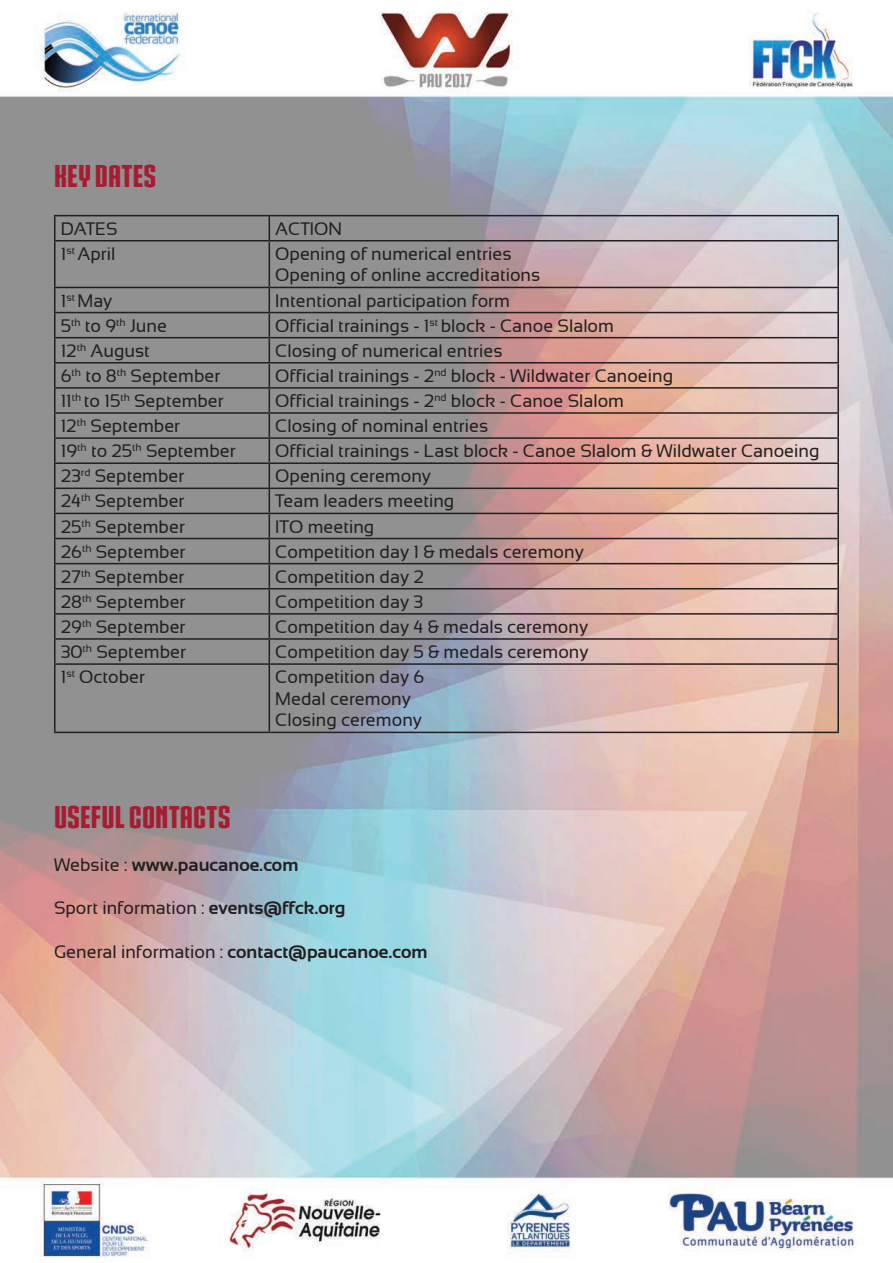
<style>
.page{position:relative;width:893px;height:1263px;background:#fff}
.page>*{position:absolute;margin:0;border:0;box-sizing:border-box;transform-origin:0 0}
.t1{font:30px "IRONMANOFWAR002 NCV";color:#a61d32}
.t2{font:18px/21.6px "Sansation";color:#231f20}
.t3{font:700 18px "Sansation";color:#231f20}
.s1{font-weight:400}
.s2{font-weight:700}
</style>
<div class="page">
<img style="left:0;top:11px;width:893px;height:1246px">
<hr style="left:54px;top:215px;width:215px;height:1px;background:#231f20">
<hr style="left:54px;top:216px;width:2px;height:24px;background:#231f20">
<hr style="left:269px;top:215px;width:570px;height:1px;background:#231f20">
<svg style="left:269px;top:216px;width:1px;height:24px"></svg>
<hr style="left:837px;top:216px;width:2px;height:24px;background:#231f20">
<hr style="left:54px;top:240px;width:215px;height:1px;background:#231f20">
<hr style="left:54px;top:241px;width:2px;height:46px;background:#231f20">
<hr style="left:269px;top:240px;width:570px;height:1px;background:#231f20">
<hr style="left:269px;top:241px;width:1px;height:46px;background:#231f20">
<hr style="left:837px;top:241px;width:2px;height:46px;background:#231f20">
<hr style="left:54px;top:287px;width:215px;height:1px;background:#231f20">
<hr style="left:54px;top:288px;width:2px;height:24px;background:#231f20">
<hr style="left:269px;top:287px;width:570px;height:1px;background:#231f20">
<hr style="left:837px;top:288px;width:2px;height:24px;background:#231f20">
<hr style="left:54px;top:312px;width:215px;height:1px;background:#231f20">
<hr style="left:54px;top:313px;width:2px;height:24px;background:#231f20">
<hr style="left:269px;top:312px;width:570px;height:1px;background:#231f20">
<hr style="left:837px;top:313px;width:2px;height:24px;background:#231f20">
<hr style="left:54px;top:337px;width:215px;height:1px;background:#231f20">
<hr style="left:54px;top:338px;width:2px;height:24px;background:#231f20">
<hr style="left:269px;top:337px;width:570px;height:1px;background:#231f20">
<hr style="left:837px;top:338px;width:2px;height:24px;background:#231f20">
<hr style="left:54px;top:362px;width:215px;height:1px;background:#231f20">
<hr style="left:54px;top:363px;width:2px;height:24px;background:#231f20">
<hr style="left:269px;top:362px;width:570px;height:1px;background:#231f20">
<hr style="left:837px;top:363px;width:2px;height:24px;background:#231f20">
<hr style="left:54px;top:387px;width:215px;height:2px;background:#231f20">
<hr style="left:54px;top:389px;width:2px;height:23px;background:#231f20">
<hr style="left:269px;top:387px;width:570px;height:2px;background:#231f20">
<hr style="left:837px;top:389px;width:2px;height:23px;background:#231f20">
<hr style="left:54px;top:412px;width:215px;height:2px;background:#231f20">
<hr style="left:54px;top:414px;width:2px;height:23px;background:#231f20">
<hr style="left:269px;top:412px;width:570px;height:2px;background:#231f20">
<hr style="left:837px;top:414px;width:2px;height:23px;background:#231f20">
<hr style="left:54px;top:437px;width:215px;height:2px;background:#231f20">
<hr style="left:54px;top:439px;width:2px;height:23px;background:#231f20">
<hr style="left:269px;top:437px;width:570px;height:2px;background:#231f20">
<hr style="left:837px;top:439px;width:2px;height:23px;background:#231f20">
<hr style="left:54px;top:462px;width:215px;height:2px;background:#231f20">
<hr style="left:54px;top:464px;width:2px;height:24px;background:#231f20">
<hr style="left:269px;top:462px;width:570px;height:2px;background:#231f20">
<hr style="left:837px;top:464px;width:2px;height:24px;background:#231f20">
<hr style="left:54px;top:488px;width:215px;height:1px;background:#231f20">
<hr style="left:54px;top:489px;width:2px;height:24px;background:#231f20">
<hr style="left:269px;top:488px;width:570px;height:1px;background:#231f20">
<hr style="left:837px;top:489px;width:2px;height:24px;background:#231f20">
<hr style="left:54px;top:513px;width:215px;height:1px;background:#231f20">
<hr style="left:54px;top:514px;width:2px;height:24px;background:#231f20">
<hr style="left:269px;top:513px;width:570px;height:1px;background:#231f20">
<hr style="left:837px;top:514px;width:2px;height:24px;background:#231f20">
<hr style="left:54px;top:538px;width:215px;height:1px;background:#231f20">
<hr style="left:54px;top:539px;width:2px;height:24px;background:#231f20">
<hr style="left:269px;top:538px;width:570px;height:1px;background:#231f20">
<hr style="left:837px;top:539px;width:2px;height:24px;background:#231f20">
<hr style="left:54px;top:563px;width:215px;height:1px;background:#231f20">
<hr style="left:54px;top:564px;width:2px;height:24px;background:#231f20">
<hr style="left:269px;top:563px;width:570px;height:1px;background:#231f20">
<hr style="left:837px;top:564px;width:2px;height:24px;background:#231f20">
<hr style="left:54px;top:588px;width:215px;height:1px;background:#231f20">
<hr style="left:54px;top:589px;width:2px;height:24px;background:#231f20">
<hr style="left:269px;top:588px;width:570px;height:1px;background:#231f20">
<hr style="left:837px;top:589px;width:2px;height:24px;background:#231f20">
<hr style="left:54px;top:613px;width:215px;height:2px;background:#231f20">
<hr style="left:54px;top:615px;width:2px;height:23px;background:#231f20">
<hr style="left:269px;top:613px;width:570px;height:2px;background:#231f20">
<hr style="left:837px;top:615px;width:2px;height:23px;background:#231f20">
<hr style="left:54px;top:638px;width:215px;height:2px;background:#231f20">
<hr style="left:54px;top:640px;width:2px;height:23px;background:#231f20">
<hr style="left:269px;top:638px;width:570px;height:2px;background:#231f20">
<svg style="left:269px;top:288px;width:1px;height:375px"></svg>
<hr style="left:837px;top:640px;width:2px;height:23px;background:#231f20">
<hr style="left:54px;top:663px;width:215px;height:2px;background:#231f20">
<hr style="left:54px;top:665px;width:2px;height:67px;background:#231f20">
<hr style="left:269px;top:663px;width:570px;height:2px;background:#231f20">
<hr style="left:269px;top:665px;width:1px;height:67px;background:#231f20">
<hr style="left:837px;top:665px;width:2px;height:67px;background:#231f20">
<hr style="left:54px;top:732px;width:215px;height:1px;background:#231f20">
<hr style="left:269px;top:732px;width:570px;height:1px;background:#231f20">
<h1 class="t1" style="left:54px;top:156px;width:104px">KEY DATES</h1>
<p class="t2" style="left:61px;top:218px;width:58px">DATES</p>
<p class="t2" style="left:275px;top:218px;width:68px">ACTION</p>
<p class="t2" style="left:61px;top:243px;width:56px">1<sup>st</sup> April</p>
<p class="t2" style="left:275px;top:243px;width:267px">Opening of numerical entries<br>Opening of online accreditations</p>
<p class="t2" style="left:61px;top:290px;width:53px">1<sup>st</sup> May</p>
<p class="t2" style="left:275px;top:290px;width:236px">Intentional participation form</p>
<p class="t2" style="left:61px;top:315px;width:108px">5<sup>th</sup> to 9<sup>th</sup> June</p>
<p class="t2" style="left:275px;top:315px;width:340px">Official trainings - 1<sup>st</sup> block - Canoe Slalom</p>
<p class="t2" style="left:61px;top:340px;width:91px">12<sup>th</sup> August</p>
<p class="t2" style="left:275px;top:340px;width:229px">Closing of numerical entries</p>
<p class="t2" style="left:61px;top:365px;width:161px">6<sup>th</sup> to 8<sup>th</sup> September</p>
<p class="t2" style="left:275px;top:365px;width:399px">Official trainings - 2<sup>nd</sup> block - Wildwater Canoeing</p>
<p class="t2" style="left:61px;top:390px;width:165px">11<sup>th</sup> to 15<sup>th</sup> September</p>
<p class="t2" style="left:275px;top:390px;width:350px">Official trainings - 2<sup>nd</sup> block - Canoe Slalom</p>
<p class="t2" style="left:61px;top:415px;width:121px">12<sup>th</sup> September</p>
<p class="t2" style="left:275px;top:415px;width:214px">Closing of nominal entries</p>
<p class="t2" style="left:61px;top:440px;width:176px">19<sup>th</sup> to 25<sup>th</sup> September</p>
<p class="t2" style="left:275px;top:440px;width:546px">Official trainings - Last block - Canoe Slalom &amp; Wildwater Canoeing</p>
<p class="t2" style="left:61px;top:465px;width:125px">23<sup>rd</sup> September</p>
<p class="t2" style="left:275px;top:465px;width:157px">Opening ceremony</p>
<p class="t2" style="left:61px;top:490px;width:125px">24<sup>th</sup> September</p>
<p class="t2" style="left:275px;top:490px;width:181px">Team leaders meeting</p>
<p class="t2" style="left:61px;top:515px;width:126px">25<sup>th</sup> September</p>
<p class="t2" style="left:275px;top:515px;width:101px">ITO meeting</p>
<p class="t2" style="left:61px;top:541px;width:126px">26<sup>th</sup> September</p>
<p class="t2" style="left:275px;top:541px;width:310px">Competition day 1 &amp; medals ceremony</p>
<p class="t2" style="left:61px;top:566px;width:125px">27<sup>th</sup> September</p>
<p class="t2" style="left:275px;top:566px;width:150px">Competition day 2</p>
<p class="t2" style="left:61px;top:591px;width:126px">28<sup>th</sup> September</p>
<p class="t2" style="left:275px;top:591px;width:150px">Competition day 3</p>
<p class="t2" style="left:61px;top:616px;width:126px">29<sup>th</sup> September</p>
<p class="t2" style="left:275px;top:616px;width:314px">Competition day 4 &amp; medals ceremony</p>
<p class="t2" style="left:61px;top:641px;width:127px">30<sup>th</sup> September</p>
<p class="t2" style="left:275px;top:641px;width:315px">Competition day 5 &amp; medals ceremony</p>
<p class="t2" style="left:61px;top:666px;width:86px">1<sup>st</sup> October</p>
<p class="t2" style="left:275px;top:666px;width:151px">Competition day 6<br>Medal ceremony<br>Closing ceremony</p>
<h1 class="t1" style="left:54px;top:796px;width:178px">USEFUL CONTACTS</h1>
<p class="t3" style="left:54px;top:855px;width:246px"><span class="s1">Website :</span> www.paucanoe.com</p>
<p class="t2" style="left:54px;top:897px;width:293px">Sport information : <span class="s2">events@ffck.org</span></p>
<p class="t3" style="left:54px;top:941px;width:375px"><span class="s1">General information :</span> contact@paucanoe.com</p>
</div>
